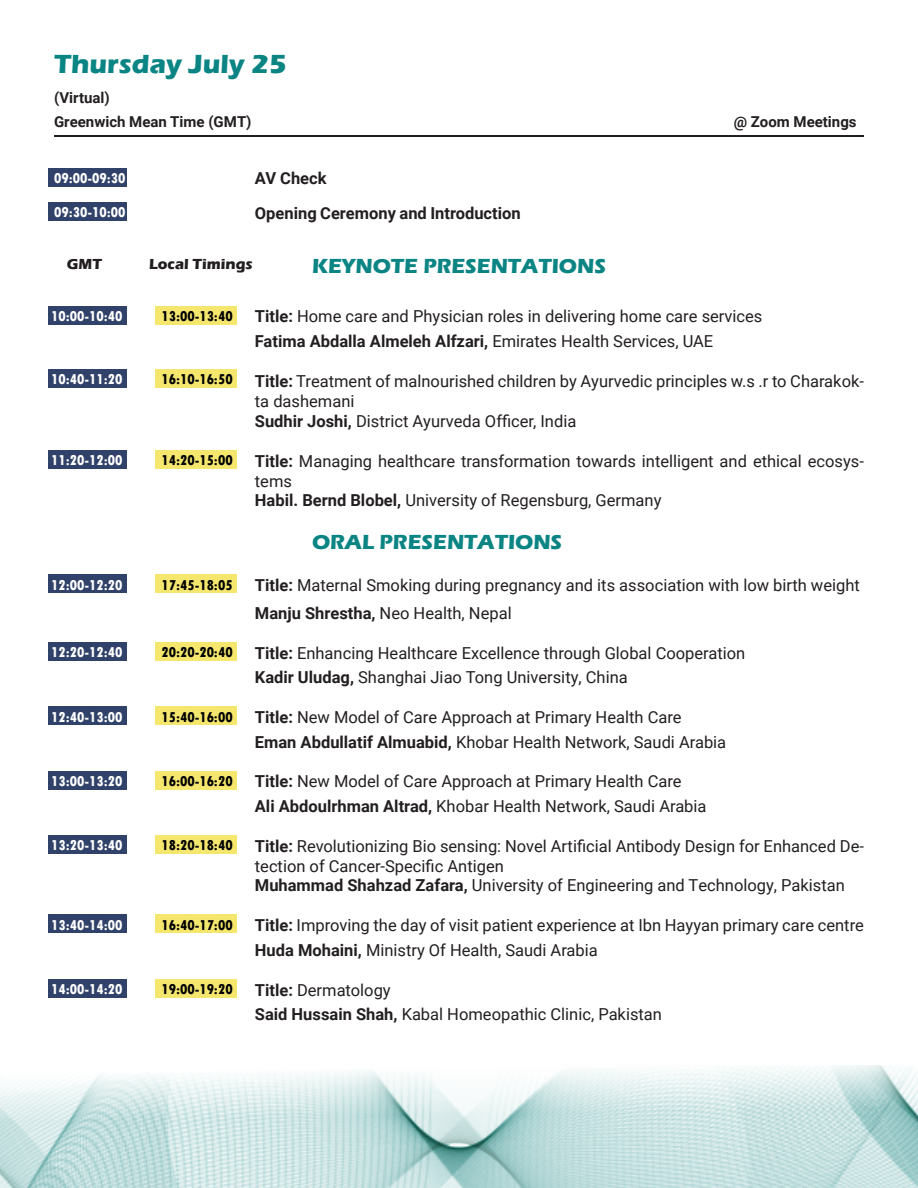
<style>
.page{position:relative;width:918px;height:1188px;background:#fff}
.page>*{position:absolute;margin:0;border:0;box-sizing:border-box;transform-origin:0 0}
.t1{font:700 27px "Eras ITC";color:#0b8484}
.t2{font:700 21px "Eras ITC";color:#0b8484}
.t3{font:16.5px/19.8px "Roboto";color:#231f20}
.t4{font:700 16.5px "Roboto";color:#231f20}
.t5{font:800 condensed 15px "Tw Cen";color:#fff}
.t6{font:800 condensed 15px "Tw Cen";color:#000}
.t7{font:700 15px "Roboto";color:#231f20}
.t8{font:700 15px "Eras ITC";color:#231f20}
.s1{font-weight:700}
.s2{font-weight:400}
</style>
<div class="page">
<div style="left:48px;top:369px;width:79px;height:19px;background:#304269"></div>
<div style="left:155px;top:369px;width:82px;height:19px;background:#f5e76e"></div>
<div style="left:48px;top:306px;width:79px;height:18px;background:#304269"></div>
<div style="left:155px;top:306px;width:82px;height:18px;background:#f5e76e"></div>
<div style="left:48px;top:450px;width:79px;height:19px;background:#304269"></div>
<div style="left:155px;top:450px;width:82px;height:19px;background:#f5e76e"></div>
<div style="left:48px;top:575px;width:79px;height:18px;background:#304269"></div>
<div style="left:155px;top:575px;width:82px;height:18px;background:#f5e76e"></div>
<div style="left:48px;top:642px;width:79px;height:19px;background:#304269"></div>
<div style="left:155px;top:642px;width:82px;height:19px;background:#f5e76e"></div>
<div style="left:48px;top:706px;width:79px;height:19px;background:#304269"></div>
<div style="left:155px;top:706px;width:82px;height:19px;background:#f5e76e"></div>
<div style="left:48px;top:771px;width:79px;height:18px;background:#304269"></div>
<div style="left:155px;top:771px;width:82px;height:18px;background:#f5e76e"></div>
<div style="left:48px;top:835px;width:79px;height:19px;background:#304269"></div>
<div style="left:155px;top:835px;width:82px;height:19px;background:#f5e76e"></div>
<div style="left:48px;top:915px;width:79px;height:18px;background:#304269"></div>
<div style="left:155px;top:915px;width:82px;height:18px;background:#f5e76e"></div>
<div style="left:48px;top:979px;width:79px;height:19px;background:#304269"></div>
<div style="left:155px;top:979px;width:82px;height:19px;background:#f5e76e"></div>
<div style="left:48px;top:168px;width:79px;height:18px;background:#304269"></div>
<div style="left:48px;top:202px;width:79px;height:19px;background:#304269"></div>
<hr style="left:54px;top:135px;width:810px;height:2px;background:#231f20">
<img style="left:0;top:1066px;width:918px;height:122px">
<p class="t1" style="left:54px;top:49px;width:234px">Thursday July 25</p>
<p class="t7" style="left:54px;top:111px;width:199px">Greenwich Mean Time (GMT)</p>
<p class="t7" style="left:734px;top:111px;width:124px">@ Zoom Meetings</p>
<p class="t7" style="left:54px;top:87px;width:57px">(Virtual)</p>
<p class="t5" style="left:54px;top:169px;width:73px">09:00-09:30</p>
<p class="t4" style="left:255px;top:167px;width:73px">AV Check</p>
<p class="t5" style="left:54px;top:204px;width:73px">09:30-10:00</p>
<p class="t4" style="left:255px;top:201px;width:267px">Opening Ceremony and Introduction</p>
<p class="t2" style="left:312px;top:254px;width:295px">KEYNOTE PRESENTATIONS</p>
<p class="t8" style="left:67px;top:255px;width:37px">GMT</p>
<p class="t8" style="left:149px;top:255px;width:105px">Local Timings</p>
<p class="t5" style="left:51px;top:307px;width:73px">10:00-10:40</p>
<p class="t6" style="left:161px;top:307px;width:73px">13:00-13:40</p>
<p class="t3" style="left:255px;top:306px;width:509px"><span class="s1">Title:</span> Home care and Physician roles in delivering home care services</p>
<p class="t4" style="left:255px;top:329px;width:460px">Fatima Abdalla Almeleh Alfzari, <span class="s2">Emirates Health Services, UAE</span></p>
<p class="t5" style="left:51px;top:371px;width:73px">10:40-11:20</p>
<p class="t6" style="left:161px;top:371px;width:73px">16:10-16:50</p>
<p class="t3" style="left:255px;top:371px;width:611px"><span class="s1">Title:</span> Treatment of malnourished children by Ayurvedic principles w.s .r to Charakok&shy;ta dashemani</p>
<p class="t3" style="left:255px;top:411px;width:323px"><span class="s1">Sudhir Joshi,</span> District Ayurveda Officer, India</p>
<p class="t5" style="left:51px;top:452px;width:73px">11:20-12:00</p>
<p class="t6" style="left:161px;top:452px;width:73px">14:20-15:00</p>
<p class="t3" style="left:255px;top:450px;width:611px"><span class="s1">Title:</span> Managing healthcare transformation towards intelligent and ethical ecosys&shy;tems</p>
<p class="t3" style="left:255px;top:490px;width:408px"><span class="s1">Habil. Bernd Blobel,</span> University of Regensburg, Germany</p>
<p class="t2" style="left:312px;top:530px;width:252px">ORAL PRESENTATIONS</p>
<p class="t5" style="left:51px;top:576px;width:73px">12:00-12:20</p>
<p class="t6" style="left:161px;top:576px;width:73px">17:45-18:05</p>
<p class="t3" style="left:255px;top:575px;width:606px"><span class="s1">Title:</span> Maternal Smoking during pregnancy and its association with low birth weight</p>
<p class="t3" style="left:255px;top:602px;width:258px"><span class="s1">Manju Shrestha,</span> Neo Health, Nepal</p>
<p class="t5" style="left:51px;top:643px;width:73px">12:20-12:40</p>
<p class="t6" style="left:161px;top:643px;width:73px">20:20-20:40</p>
<p class="t3" style="left:255px;top:642px;width:492px"><span class="s1">Title:</span> Enhancing Healthcare Excellence through Global Cooperation</p>
<p class="t3" style="left:255px;top:667px;width:374px"><span class="s1">Kadir Uludag,</span> Shanghai Jiao Tong University, China</p>
<p class="t5" style="left:51px;top:708px;width:73px">12:40-13:00</p>
<p class="t6" style="left:161px;top:708px;width:73px">15:40-16:00</p>
<p class="t3" style="left:255px;top:707px;width:428px"><span class="s1">Title:</span> New Model of Care Approach at Primary Health Care</p>
<p class="t3" style="left:255px;top:731px;width:473px"><span class="s1">Eman Abdullatif Almuabid,</span> Khobar Health Network, Saudi Arabia</p>
<p class="t5" style="left:51px;top:772px;width:73px">13:00-13:20</p>
<p class="t6" style="left:161px;top:772px;width:73px">16:00-16:20</p>
<p class="t3" style="left:255px;top:771px;width:428px"><span class="s1">Title:</span> New Model of Care Approach at Primary Health Care</p>
<p class="t3" style="left:255px;top:796px;width:453px"><span class="s1">Ali Abdoulrhman Altrad,</span> Khobar Health Network, Saudi Arabia</p>
<p class="t5" style="left:51px;top:837px;width:73px">13:20-13:40</p>
<p class="t6" style="left:161px;top:837px;width:73px">18:20-18:40</p>
<p class="t3" style="left:255px;top:835px;width:611px"><span class="s1">Title:</span> Revolutionizing Bio sensing: Novel Artificial Antibody Design for Enhanced De&shy;tection of Cancer-Specific Antigen</p>
<p class="t3" style="left:255px;top:875px;width:591px"><span class="s1">Muhammad Shahzad Zafara,</span> University of Engineering and Technology, Pakistan</p>
<p class="t5" style="left:51px;top:916px;width:73px">13:40-14:00</p>
<p class="t6" style="left:161px;top:916px;width:73px">16:40-17:00</p>
<p class="t3" style="left:255px;top:915px;width:611px"><span class="s1">Title:</span> Improving the day of visit patient experience at Ibn Hayyan primary care centre</p>
<p class="t3" style="left:255px;top:939px;width:344px"><span class="s1">Huda Mohaini,</span> Ministry Of Health, Saudi Arabia</p>
<p class="t5" style="left:51px;top:980px;width:73px">14:00-14:20</p>
<p class="t6" style="left:161px;top:980px;width:73px">19:00-19:20</p>
<p class="t3" style="left:255px;top:979px;width:137px"><span class="s1">Title:</span> Dermatology</p>
<p class="t3" style="left:255px;top:1004px;width:409px"><span class="s1">Said Hussain Shah,</span> Kabal Homeopathic Clinic, Pakistan</p>
</div>
